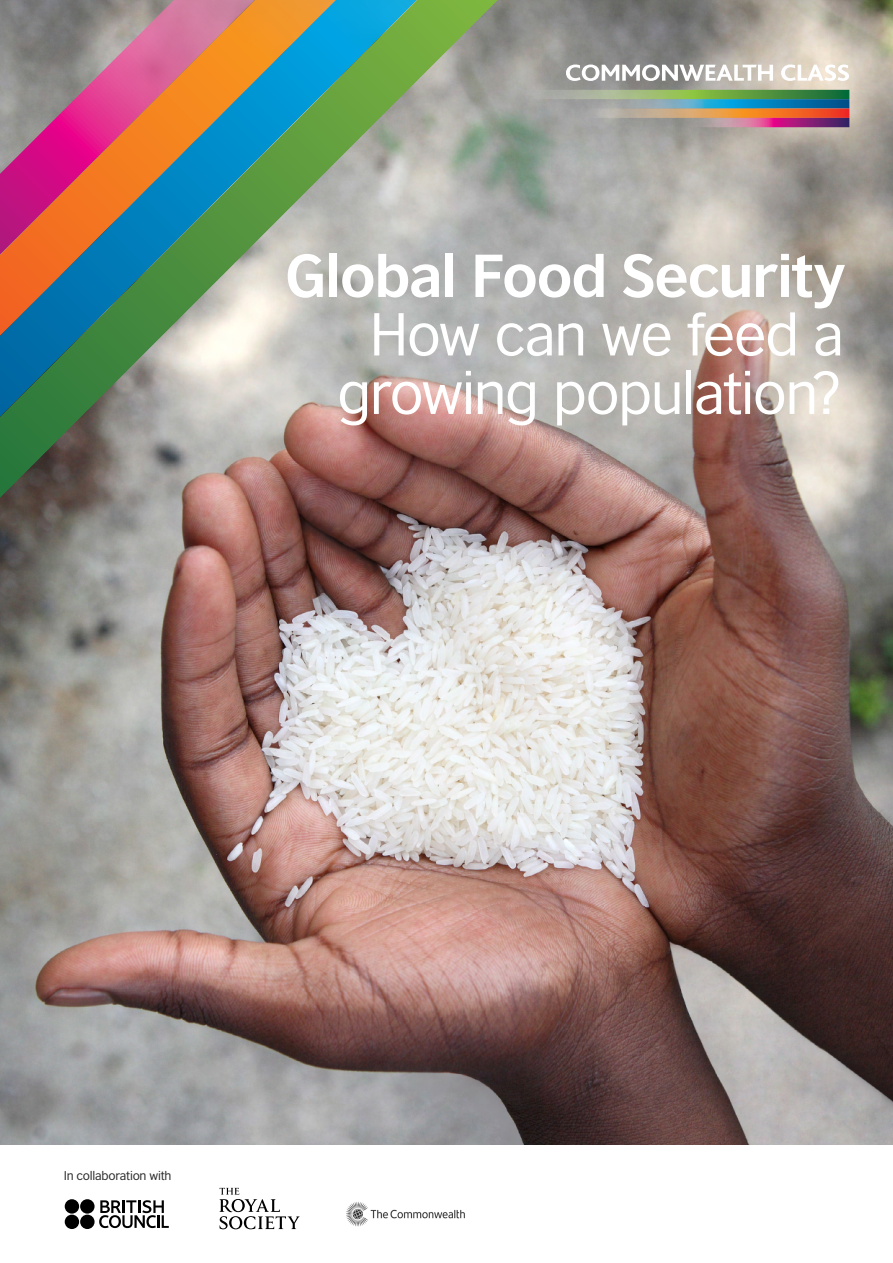
<style>
.page{position:relative;width:893px;height:1263px;background:#fff}
.page>*{position:absolute;margin:0;border:0;box-sizing:border-box;transform-origin:0 0}
.t1{font:57px/58.5px "British Council Sans";letter-spacing:-.03em;color:#fff;text-align:center}
.t2{font:700 57px "British Council Sans";letter-spacing:-.025em;color:#fff}
.t3{font:12px "British Council Sans";letter-spacing:-.02em;color:#292829}
</style>
<div class="page">
<img style="left:0;top:0;width:893px;height:1144px">
<svg style="left:99px;top:1200px;width:70px;height:28px"></svg>
<div style="left:65px;top:1199px;width:14px;height:14px;background:#000;border-radius:50%"></div>
<div style="left:80px;top:1199px;width:15px;height:14px;background:#000;border-radius:50%"></div>
<div style="left:65px;top:1214px;width:14px;height:15px;background:#000;border-radius:50%"></div>
<div style="left:80px;top:1214px;width:15px;height:15px;background:#000;border-radius:50%"></div>
<svg style="left:528px;top:90px;width:321px;height:9px"></svg>
<svg style="left:605px;top:99px;width:244px;height:10px"></svg>
<svg style="left:579px;top:109px;width:270px;height:9px"></svg>
<svg style="left:691px;top:118px;width:158px;height:9px"></svg>
<svg style="left:566px;top:65px;width:207px;height:16px"></svg>
<svg style="left:781px;top:65px;width:68px;height:16px"></svg>
<svg style="left:219px;top:1188px;width:81px;height:41px"></svg>
<img style="left:346px;top:1202px;width:119px;height:24px">
<svg style="left:0;top:0;width:498px;height:498px"></svg>
<svg style="left:0;top:0;width:417px;height:417px"></svg>
<svg style="left:0;top:0;width:336px;height:336px"></svg>
<svg style="left:0;top:0;width:255px;height:255px"></svg>
<p class="t2" style="left:285px;top:239px;width:562px">Global Food Security</p>
<p class="t1" style="left:337px;top:304px;width:508px">How can we feed a growing population?</p>
<p class="t3" style="left:64px;top:1168px;width:109px">In collaboration with</p>
</div>
